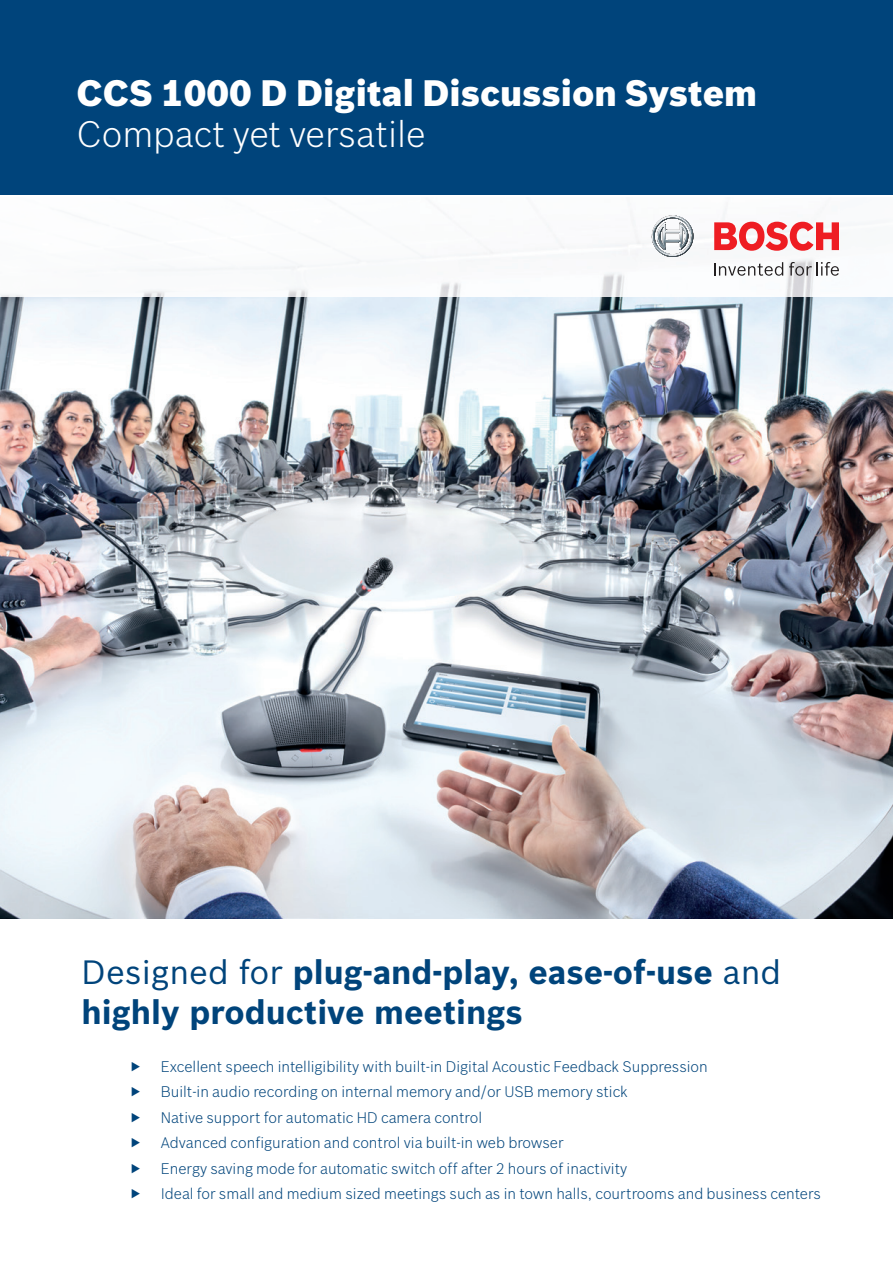
<style>
.page{position:relative;width:893px;height:1263px;background:#fff}
.page>*{position:absolute;margin:0;border:0;box-sizing:border-box;transform-origin:0 0}
.t1{font:900 36px "Bosch Sans";color:#fff}
.t2{font:300 36px "Bosch Sans";color:#fff}
.t3{font:700 33px/39.6px "Bosch Sans";color:#00447b}
.t4{font:300 15px "Bosch Sans";color:#00447b}
.s1{font-weight:400}
</style>
<div class="page">
<img style="left:0;top:208px;width:893px;height:710px">
<div style="left:0;top:0;width:893px;height:195px;background:#00447b"></div>
<svg style="left:714px;top:262px;width:69px;height:14px"></svg>
<svg style="left:789px;top:262px;width:50px;height:14px"></svg>
<svg style="left:652px;top:215px;width:41px;height:42px"></svg>
<svg style="left:714px;top:222px;width:125px;height:29px"></svg>
<h1 class="t1" style="left:77px;top:66px;width:682px">CCS 1000 D Digital Discussion System</h1>
<h1 class="t2" style="left:77px;top:109px;width:351px">Compact yet versatile</h1>
<h2 class="t3" style="left:82px;top:950px;width:701px"><span class="s1">Designed for</span> plug-and-play, ease-of-use <span class="s1">and </span>highly productive meetings</h2>
<p class="t4" style="left:131px;top:1056px;width:12px">▶</p>
<p class="t4" style="left:161px;top:1056px;width:549px">Excellent speech intelligibility with built-in Digital Acoustic Feedback Suppression</p>
<p class="t4" style="left:131px;top:1081px;width:12px">▶</p>
<p class="t4" style="left:161px;top:1081px;width:469px">Built-in audio recording on internal memory and/or USB memory stick</p>
<p class="t4" style="left:131px;top:1107px;width:12px">▶</p>
<p class="t4" style="left:161px;top:1107px;width:323px">Native support for automatic HD camera control</p>
<p class="t4" style="left:131px;top:1132px;width:12px">▶</p>
<p class="t4" style="left:161px;top:1132px;width:404px">Advanced configuration and control via built-in web browser</p>
<p class="t4" style="left:131px;top:1158px;width:12px">▶</p>
<p class="t4" style="left:161px;top:1158px;width:468px">Energy saving mode for automatic switch off after 2 hours of inactivity</p>
<p class="t4" style="left:131px;top:1183px;width:12px">▶</p>
<p class="t4" style="left:161px;top:1183px;width:662px">Ideal for small and medium sized meetings such as in town halls, courtrooms and business centers</p>
</div>
